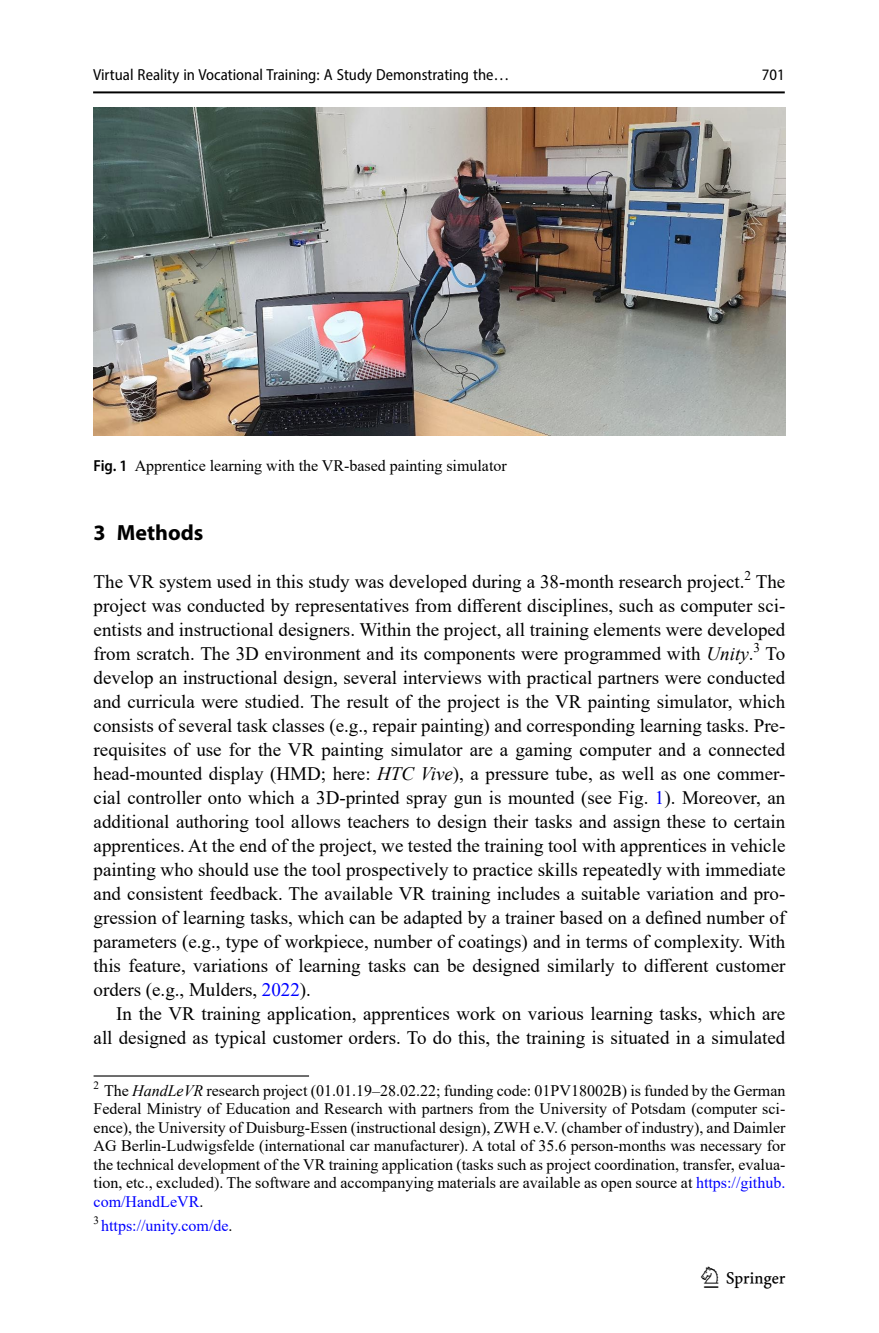
<style>
.page{position:relative;width:879px;height:1333px;background:#fff}
.page>*{position:absolute;margin:0;border:0;box-sizing:border-box;transform-origin:0 0}
.t1{font:30px "Springnew";color:#000}
.Head_1{font:700 22px "Myriad Pro";color:#000}
.Body_Text{font:19px/24px "Times New Roman";color:#000;text-align:justify}
.Body_Text_Indent{font:19px/24px "Times New Roman";color:#000;text-align:right}
.Footnote{font:16px/18.4px "Times New Roman";color:#000;text-align:justify}
.t2{font:semi-condensed 16px "Myriad Pro";color:#000}
.Figure_Caption{font:16px "Times New Roman";color:#000}
.Footnote-2{font:16px "Times New Roman";color:#00f}
.s1{font-family:"Myriad Pro";font-weight:600;font-stretch:semi-condensed}
.s2{font-style:italic}
.s3{color:#00f}
.s4{color:#000}
</style>
<div class="page">
<hr style="left:93px;top:91px;width:692px;height:2px;background:#000">
<hr style="left:94px;top:1075px;width:215px;height:1px;background:#000">
<img style="left:94px;top:108px;width:691px;height:327px">
<p class="t2" style="left:93px;top:65px;width:418px">Virtual Reality in Vocational Training: A Study Demonstrating the…</p>
<p class="Figure_Caption" style="left:94px;top:454px;width:415px"><span class="s1">Fig. 1</span> Apprentice learning with the VR-based painting simulator</p>
<p class="t2" style="left:762px;top:65px;width:24px">701</p>
<p class="Head_1" style="left:94px;top:518px;width:111px">3 Methods</p>
<p class="Body_Text" style="left:94px;top:569px;width:693px">The VR system used in this study was developed during a 38-month research project.<sup>2</sup> The project was conducted by representatives from different disciplines, such as computer sci&shy;entists and instructional designers. Within the project, all training elements were developed from scratch. The 3D environment and its components were programmed with <span class="s2">Unity</span>.<sup>3</sup> To develop an instructional design, several interviews with practical partners were conducted and curricula were studied. The result of the project is the VR painting simulator, which consists of several task classes (e.g., repair painting) and corresponding learning tasks. Pre&shy;requisites of use for the VR painting simulator are a gaming computer and a connected head-mounted display (HMD; here: <span class="s2">HTC Vive</span>), a pressure tube, as well as one commer&shy;cial controller onto which a 3D-printed spray gun is mounted (see Fig. <span class="s3">1</span>). Moreover, an additional authoring tool allows teachers to design their tasks and assign these to certain apprentices. At the end of the project, we tested the training tool with apprentices in vehicle painting who should use the tool prospectively to practice skills repeatedly with immediate and consistent feedback. The available VR training includes a suitable variation and pro&shy;gression of learning tasks, which can be adapted by a trainer based on a defined number of parameters (e.g., type of workpiece, number of coatings) and in terms of complexity. With this feature, variations of learning tasks can be designed similarly to different customer orders (e.g., Mulders, <span class="s3">2022</span>).</p>
<p class="Body_Text_Indent" style="left:94px;top:1001px;width:693px">In the VR training application, apprentices work on various learning tasks, which are all designed as typical customer orders. To do this, the training is situated in a simulated</p>
<p class="Footnote" style="left:94px;top:1080px;width:693px"><sup>2</sup> The <span class="s2">HandLeVR</span> research project (01.01.19–28.02.22; funding code: 01PV18002B) is funded by the German Federal Ministry of Education and Research with partners from the University of Potsdam (computer sci&shy;ence), the University of Duisburg-Essen (instructional design), ZWH e.V. (chamber of industry), and Daimler AG Berlin-Ludwigsfelde (international car manufacturer). A total of 35.6 person-months was necessary for the technical development of the VR training application (tasks such as project coordination, transfer, evalua&shy;tion, etc., excluded). The software and accompanying materials are available as open source at <span class="s3">https://github. com/HandLeVR</span>.</p>
<p class="Footnote-2" style="left:94px;top:1214px;width:140px"><sup>3</sup> https://unity.com/de<span class="s4">.</span></p>
<h1 class="t1" style="left:704px;top:1260px;width:83px">1 3</h1>
</div>
